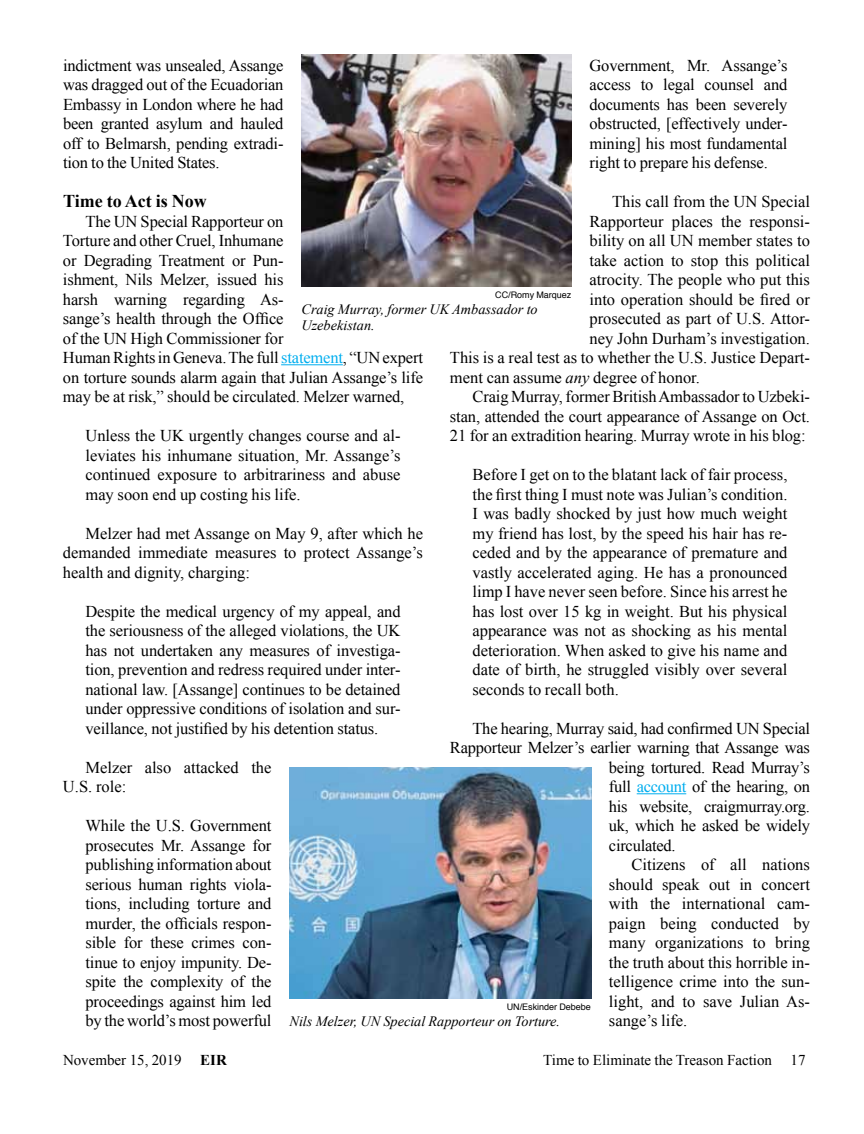
<style>
.page{position:relative;width:864px;height:1134px;background:#fff}
.page>*{position:absolute;margin:0;border:0;box-sizing:border-box;transform-origin:0 0}
.t1{font:700 18px "Times New Roman";color:#000}
.t2{font:16.5px/19.5px "Times New Roman";letter-spacing:-.01em;color:#000;text-align:justify}
.t3{font:15px "Times New Roman";color:#000}
.t4{font:italic 14.25px/15.8px "Times New Roman";color:#000}
.t5{font:9px "Helvetica";color:#000}
.s1{color:#00aeef}
.s2{font-style:italic}
.s3{font-weight:700}
</style>
<div class="page">
<hr style="left:281px;top:364px;width:62px;height:1px;background:#00aeef">
<hr style="left:637px;top:793px;width:49px;height:1px;background:#00aeef">
<img style="left:302px;top:54px;width:270px;height:233px">
<img style="left:290px;top:768px;width:301px;height:231px">
<p class="t2" style="left:63px;top:55px;width:222px">indictment was unsealed, Assange was dragged out of the Ecuadorian Embassy in London where he had been granted asylum and hauled off to Belmarsh, pending extradi&shy;tion to the United States.</p>
<p class="t1" style="left:63px;top:189px;width:145px">Time to Act is Now</p>
<p class="t2" style="left:63px;top:211px;width:362px;text-align:left;text-indent:23px">The UN Special Rapporteur on<br>Torture and other Cruel, Inhumane<br>or Degrading Treatment or Pun-<br>ishment, Nils Melzer, issued his<br>harsh warning regarding As-<br>sange’s health through the Office<br>of the UN High Commissioner for<br>Human Rights in Geneva. The full <span class="s1">statement</span>, “UN expert on torture sounds alarm again that Julian Assange’s life may be at risk,” should be circulated. Melzer warned,</p>
<p class="t2" style="left:86px;top:426px;width:317px">Unless the UK urgently changes course and al&shy;leviates his inhumane situation, Mr. Assange’s continued exposure to arbitrariness and abuse may soon end up costing his life.</p>
<p class="t2" style="left:63px;top:523px;width:362px;text-indent:23px">Melzer had met Assange on May 9, after which he demanded immediate measures to protect Assange’s health and dignity, charging:</p>
<p class="t2" style="left:86px;top:601px;width:317px">Despite the medical urgency of my appeal, and the seriousness of the alleged violations, the UK has not undertaken any measures of investiga&shy;tion, prevention and redress required under inter&shy;national law. [Assange] continues to be detained under oppressive conditions of isolation and sur&shy;veillance, not justified by his detention status.</p>
<p class="t2" style="left:63px;top:757px;width:210px;text-indent:23px">Melzer also attacked the<br>U.S. role:</p>
<p class="t2" style="left:86px;top:816px;width:188px">While the U.S. Government prosecutes Mr. Assange for publishing information about serious human rights viola&shy;tions, including torture and murder, the officials respon&shy;sible for these crimes con&shy;tinue to enjoy impunity. De&shy;spite the complexity of the proceedings against him led by the world’s most powerful</p>
<p class="t2" style="left:590px;top:55px;width:200px">Government, Mr. Assange’s access to legal counsel and documents has been severely obstructed, [effectively under&shy;mining] his most fundamental right to prepare his defense.</p>
<p class="t2" style="left:612px;top:191px;width:199px">This call from the UN Special</p>
<p class="t2" style="left:590px;top:211px;width:222px">Rapporteur places the responsi-</p>
<p class="t2" style="left:590px;top:231px;width:222px">bility on all UN member states to</p>
<p class="t2" style="left:590px;top:250px;width:222px">take action to stop this political</p>
<p class="t2" style="left:590px;top:270px;width:222px">atrocity. The people who put this</p>
<p class="t2" style="left:590px;top:289px;width:222px">into operation should be fired or</p>
<p class="t2" style="left:590px;top:309px;width:222px">prosecuted as part of U.S. Attor-</p>
<p class="t2" style="left:590px;top:328px;width:222px">ney John Durham’s investigation.</p>
<p class="t2" style="left:450px;top:348px;width:361px">This is a real test as to whether the U.S. Justice Depart-</p>
<p class="t2" style="left:450px;top:367px;width:251px">ment can assume <span class="s2">any</span> degree of honor.</p>
<p class="t2" style="left:472px;top:387px;width:339px">Craig Murray, former British Ambassador to Uzbeki-</p>
<p class="t2" style="left:450px;top:406px;width:362px">stan, attended the court appearance of Assange on Oct.</p>
<p class="t2" style="left:450px;top:426px;width:357px">21 for an extradition hearing. Murray wrote in his blog:</p>
<p class="t2" style="left:472px;top:465px;width:317px">Before I get on to the blatant lack of fair process, the first thing I must note was Julian’s condition.<br>I was badly shocked by just how much weight my friend has lost, by the speed his hair has re&shy;ceded and by the appearance of premature and vastly accelerated aging. He has a pronounced limp I have never seen before. Since his arrest he has lost over 15 kg in weight. But his physical appearance was not as shocking as his mental deterioration. When asked to give his name and date of birth, he struggled visibly over several seconds to recall both.</p>
<p class="t2" style="left:472px;top:718px;width:339px">The hearing, Murray said, had confirmed UN Special</p>
<p class="t2" style="left:450px;top:738px;width:362px">Rapporteur Melzer’s earlier warning that Assange was</p>
<p class="t2" style="left:609px;top:757px;width:203px">being tortured. Read Murray’s</p>
<p class="t2" style="left:609px;top:777px;width:203px">full <span class="s1">account</span> of the hearing, on</p>
<p class="t2" style="left:609px;top:796px;width:203px">his website, craigmurray.org.</p>
<p class="t2" style="left:609px;top:816px;width:202px">uk, which he asked be widely</p>
<p class="t2" style="left:609px;top:835px;width:68px">circulated.</p>
<p class="t2" style="left:631px;top:855px;width:180px">Citizens of all nations</p>
<p class="t2" style="left:609px;top:874px;width:203px">should speak out in concert</p>
<p class="t2" style="left:609px;top:894px;width:203px">with the international cam-</p>
<p class="t2" style="left:609px;top:913px;width:203px">paign being conducted by</p>
<p class="t2" style="left:609px;top:933px;width:203px">many organizations to bring</p>
<p class="t2" style="left:609px;top:952px;width:202px">the truth about this horrible in-</p>
<p class="t2" style="left:609px;top:972px;width:202px">telligence crime into the sun-</p>
<p class="t2" style="left:609px;top:991px;width:202px">light, and to save Julian As-</p>
<p class="t2" style="left:609px;top:1011px;width:80px">sange’s life.</p>
<p class="t5" style="left:495px;top:288px;width:78px">CC/Romy Marquez</p>
<p class="t4" style="left:302px;top:301px;width:238px">Craig Murray, former UK Ambassador to<br>Uzebekistan.</p>
<p class="t5" style="left:507px;top:1000px;width:86px">UN/Eskinder Debebe</p>
<p class="t4" style="left:290px;top:1013px;width:272px">Nils Melzer, UN Special Rapporteur on Torture.</p>
<p class="t3" style="left:63px;top:1050px;width:165px">November 15, 2019 <span class="s3">EIR</span></p>
<p class="t3" style="left:543px;top:1050px;width:264px">Time to Eliminate the Treason Faction 17</p>
</div>
